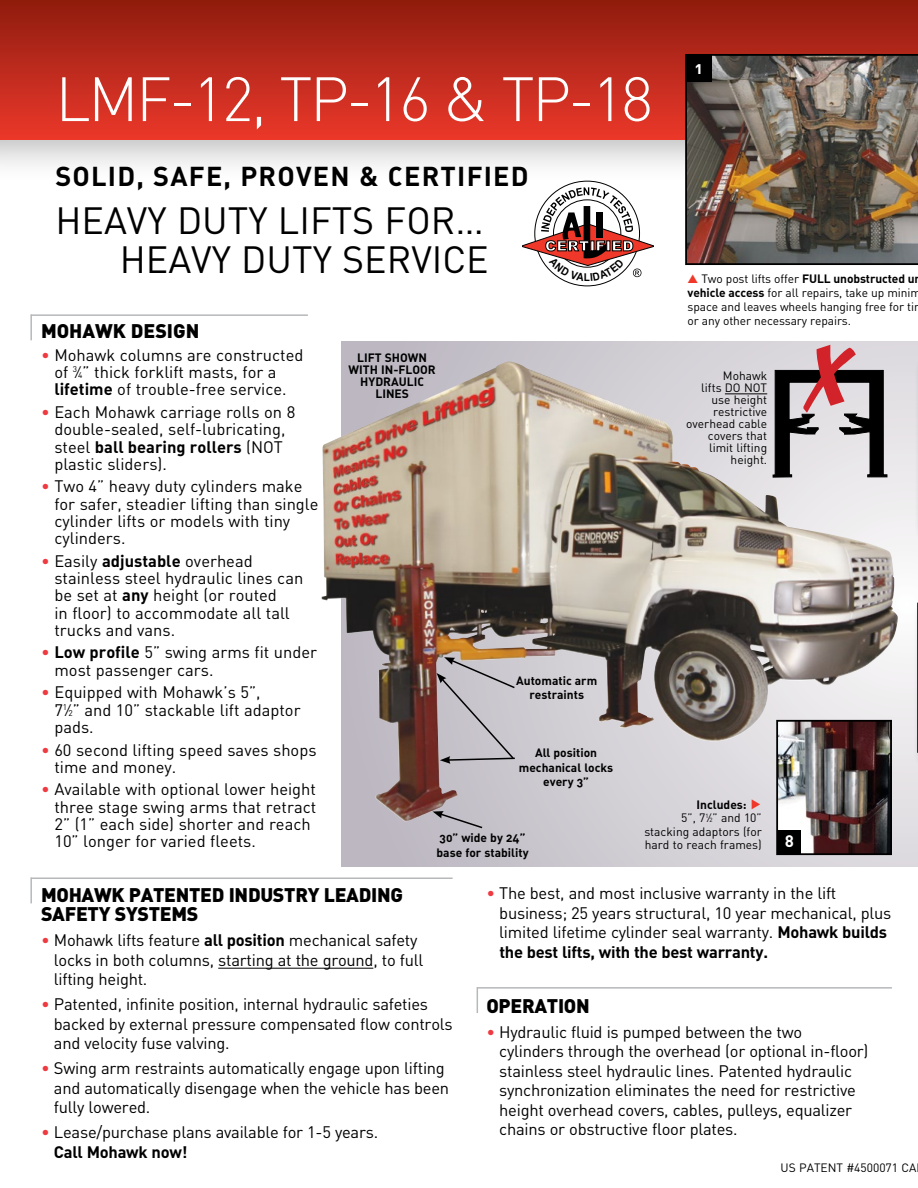
<style>
.page{position:relative;width:918px;height:1188px;background:#fff}
.page>*{position:absolute;margin:0;border:0;box-sizing:border-box;transform-origin:0 0}
.t1{font:300 61.5px "DIN";letter-spacing:-.04em;color:#fff}
.t2{font:37.5px/39px "DIN";color:#000;text-align:right}
.t3{font:27px "DIN Bold Alternate";letter-spacing:.045em;color:#000}
.t4{font:900 19.5px/19.5px "DIN";letter-spacing:-.015em;color:#000}
.t5{font:16.5px/17.2px "DIN";letter-spacing:-.015em;color:#000}
.t6{font:16.5px "DIN Bold Alternate";color:#000}
.t7{font:16.5px "DIN Bold Alternate";color:#fff}
.t8{font:12px/12px "DIN";color:#000;text-align:justify}
.t9{font:12px/14.4px "DIN Bold Alternate";color:#000;text-align:center}
.t10{font:700 10.8px "Arial";color:#010101;scale:.92 1}
.s1{color:#ef3829}
.s2{font-family:"DIN Bold Alternate"}
.s3{color:#ef3a42}
.s4{font-size:8.25px}
.s5{font-family:"DIN"}
.s6{font-size:6px}
.s7{font-weight:700}
</style>
<div class="page">
<div style="left:0;top:0;width:918px;height:184px;background:#000;opacity:.29"></div>
<div style="left:0;top:0;width:918px;height:140px;background:linear-gradient(to bottom,#8f1c0f,#ea382a)"></div>
<svg style="left:341px;top:342px;width:577px;height:524px;background:#d2cfd5"></svg>
<img style="left:322px;top:365px;width:577px;height:458px">
<hr style="left:218px;top:968px;width:155px;height:1px;background:#000">
<img style="left:779px;top:723px;width:110px;height:129px">
<div style="left:776px;top:720px;width:116px;height:135px;border:2px solid #000"></div>
<img style="left:684px;top:53px;width:234px;height:212px">
<svg style="left:437px;top:657px;width:79px;height:107px;background:#bcb8bd"></svg>
<svg style="left:433px;top:811px;width:51px;height:18px"></svg>
<hr style="left:725px;top:394px;width:42px;height:1px;background:#000">
<svg style="left:773px;top:345px;width:114px;height:132px;background:#9a8a8c"></svg>
<div style="left:685px;top:55px;width:27px;height:27px;background:#000"></div>
<div style="left:778px;top:830px;width:23px;height:24px;background:#000"></div>
<hr style="left:914px;top:599px;width:4px;height:170px;background:#000;opacity:.4">
<svg style="left:917px;top:603px;width:1px;height:150px"></svg>
<hr style="left:915px;top:355px;width:3px;height:188px;background:#000;opacity:.4">
<svg style="left:917px;top:359px;width:1px;height:168px"></svg>
<hr style="left:31px;top:314px;width:277px;height:2px;background:#b6b8ba">
<hr style="left:30px;top:314px;width:2px;height:26px;background:#b6b8ba">
<hr style="left:31px;top:878px;width:422px;height:1px;background:#b6b8ba">
<hr style="left:30px;top:878px;width:2px;height:25px;background:#b6b8ba">
<hr style="left:477px;top:987px;width:415px;height:2px;background:#b6b8ba">
<svg style="left:477px;top:989px;width:1px;height:24px"></svg>
<svg style="left:752px;top:800px;width:8px;height:9px"></svg>
<svg style="left:523px;top:181px;width:130px;height:106px"></svg>
<p class="t7" style="left:695px;top:57px;width:9px">1</p>
<h1 class="t1" style="left:55px;top:61px;width:599px">LMF-12, TP-16 &amp; TP-18</h1>
<h3 class="t3" style="left:55px;top:158px;width:475px">SOLID, SAFE, PROVEN &amp; CERTIFIED</h3>
<h2 class="t2" style="left:55px;top:200px;width:435px">HEAVY DUTY LIFTS FOR…<br>HEAVY DUTY SERVICE</h2>
<p class="t10" style="left:584px;top:270px;width:8px">L</p>
<p class="t8" style="left:688px;top:271px;width:235px;line-height:14.2px;text-align:left"><span class="s1">▲</span> Two post lifts offer <span class="s2">FULL unobstructed u vehicle access</span> for all repairs, take up minim space and leaves wheels hanging free for tir or any other necessary repairs.</p>
<p class="t4" style="left:41px;top:320px;width:160px">MOHAWK DESIGN</p>
<p class="t5" style="left:54px;top:346px;width:251px;text-indent:-13px"><span class="s3">•</span> Mohawk columns are constructed of <sup>3</sup>⁄<span class="s4">4</span>” thick forklift masts, for a <span class="s2">lifetime</span> of trouble-free service.</p>
<p class="t5" style="left:41px;top:403px;width:256px;text-align:center"><span class="s3">•</span> Each Mohawk carriage rolls on 8 double-sealed, self-lubricating,</p>
<p class="t6" style="left:54px;top:436px;width:230px"><span class="s5">steel</span> ball bearing rollers <span class="s5">(NOT</span></p>
<p class="t5" style="left:54px;top:455px;width:114px">plastic sliders).</p>
<p class="t5" style="left:54px;top:478px;width:266px;text-indent:-13px"><span class="s3">•</span> Two 4” heavy duty cylinders make for safer, steadier lifting than single cylinder lifts or models with tiny cylinders.</p>
<p class="t5" style="left:54px;top:552px;width:250px;text-indent:-13px"><span class="s3">•</span> Easily <span class="s2">adjustable</span> overhead stainless steel hydraulic lines can be set at <span class="s2">any</span> height (or routed<br>in floor) to accommodate all tall trucks and vans.</p>
<p class="t5" style="left:54px;top:644px;width:264px;text-indent:-13px"><span class="s3">•</span> <span class="s2">Low profile</span> 5” swing arms fit under most passenger cars.</p>
<p class="t5" style="left:54px;top:683px;width:248px;text-indent:-13px"><span class="s3">•</span> Equipped with Mohawk’s 5”,<br>7<sup>1</sup>⁄<span class="s4">2</span>” and 10” stackable lift adaptor pads.</p>
<p class="t5" style="left:54px;top:741px;width:264px;text-indent:-13px"><span class="s3">•</span> 60 second lifting speed saves shops time and money.</p>
<p class="t5" style="left:54px;top:781px;width:263px;text-indent:-13px"><span class="s3">•</span> Available with optional lower height three stage swing arms that retract 2” (1” each side) shorter and reach 10” longer for varied fleets.</p>
<p class="t9" style="left:349px;top:352px;width:89px;line-height:12px">LIFT SHOWN<br>WITH IN-FLOOR<br>HYDRAULIC<br>LINES</p>
<p class="t8" style="left:686px;top:370px;width:83px;text-align:right">Mohawk<br>lifts DO NOT use height restrictive overhead cable covers that limit lifting height.</p>
<p class="t9" style="left:516px;top:672px;width:83px">Automatic arm restraints</p>
<p class="t9" style="left:519px;top:745px;width:96px">All position mechanical locks every 3”</p>
<p class="t9" style="left:697px;top:797px;width:52px">Includes:</p>
<p class="t8" style="left:644px;top:811px;width:119px;line-height:13.5px;text-indent:37px">5”, 7<sup>1</sup>⁄<span class="s6">2</span>” and 10” stacking adaptors (for hard to reach frames)</p>
<p class="t9" style="left:437px;top:830px;width:94px;text-align:left">30” wide by 24” base for stability</p>
<p class="t7" style="left:785px;top:831px;width:11px">8</p>
<p class="t4" style="left:41px;top:884px;width:363px">MOHAWK PATENTED INDUSTRY LEADING<br>SAFETY SYSTEMS</p>
<p class="t5" style="left:54px;top:930px;width:371px;line-height:19.5px;text-indent:-13px"><span class="s3">•</span> Mohawk lifts feature <span class="s2">all position</span> mechanical safety locks in both columns, starting at the ground, to full lifting height.</p>
<p class="t5" style="left:54px;top:994px;width:400px;line-height:19.5px;text-indent:-13px"><span class="s3">•</span> Patented, infinite position, internal hydraulic safeties backed by external pressure compensated flow controls and velocity fuse valving.</p>
<p class="t5" style="left:54px;top:1058px;width:397px;line-height:19.5px;text-indent:-13px"><span class="s3">•</span> Swing arm restraints automatically engage upon lifting and automatically disengage when the vehicle has been fully lowered.</p>
<p class="t5" style="left:54px;top:1122px;width:326px;line-height:19.5px;text-indent:-13px"><span class="s3">•</span> Lease/purchase plans available for 1-5 years.<br><span class="s7">Call Mohawk now!</span></p>
<p class="t5" style="left:499px;top:883px;width:394px;line-height:19.5px;text-indent:-13px"><span class="s3">•</span> The best, and most inclusive warranty in the lift business; 25 years structural, 10 year mechanical, plus limited lifetime cylinder seal warranty. <span class="s7">Mohawk builds the best lifts, with the best warranty.</span></p>
<p class="t4" style="left:486px;top:995px;width:105px">OPERATION</p>
<p class="t5" style="left:499px;top:1022px;width:371px;line-height:19.5px;text-indent:-13px"><span class="s3">•</span> Hydraulic fluid is pumped between the two cylinders through the overhead (or optional in-floor) stainless steel hydraulic lines. Patented hydraulic synchronization eliminates the need for restrictive height overhead covers, cables, pulleys, equalizer chains or obstructive floor plates.</p>
<p class="t8" style="left:781px;top:1162px;width:137px">US PATENT #4500071 CA</p>
</div>
